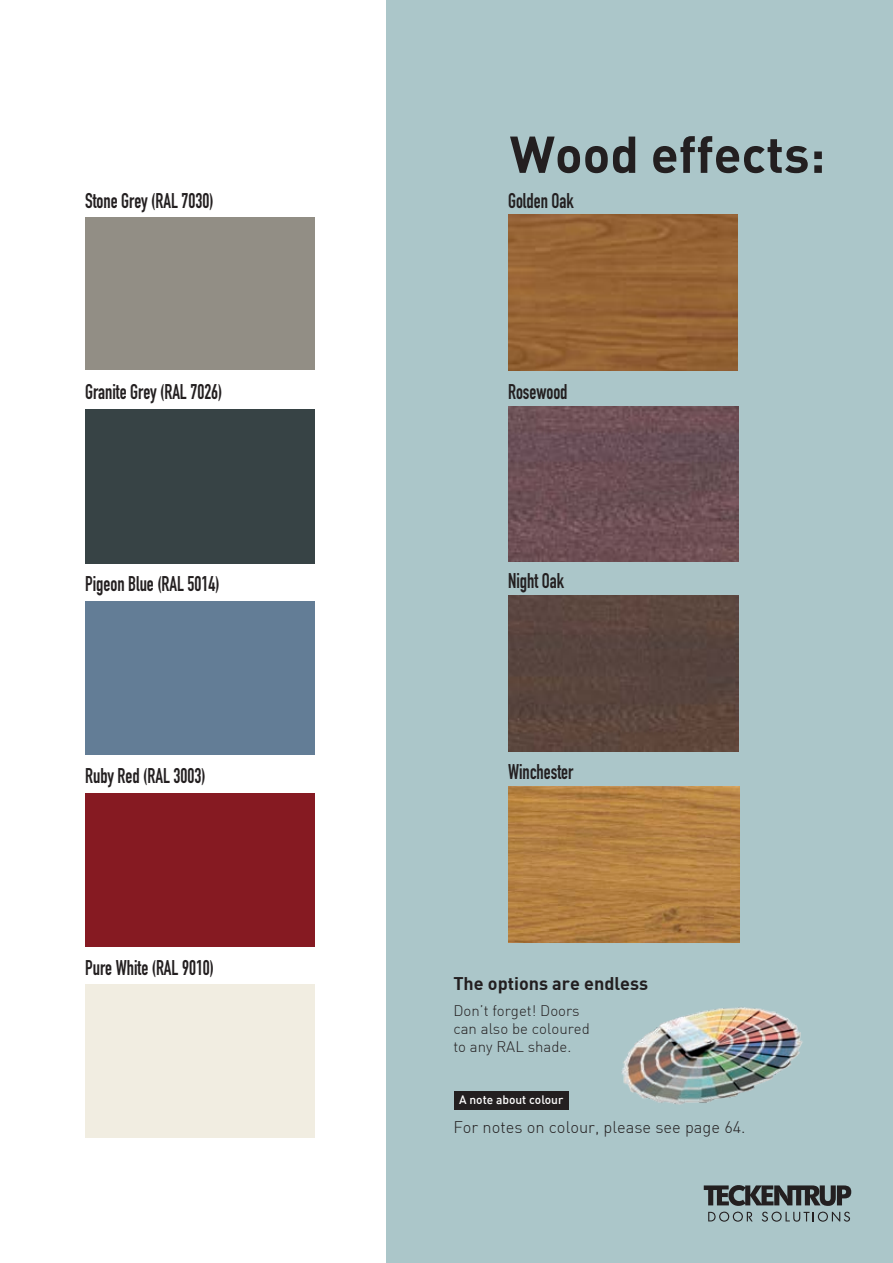
<style>
.page{position:relative;width:893px;height:1263px;background:#fff}
.page>*{position:absolute;margin:0;border:0;box-sizing:border-box;transform-origin:0 0}
.t1{font:51px "DIN Bold";color:#231f20}
.t2{font:700 21px "DIN Condensed";color:#231f20;scale:.89 1}
.t3{font:18px "DIN Bold";color:#231f20}
.t4{font:300 16.5px "DIN";color:#231f20}
.t5{font:300 15px/18px "DIN";color:#231f20}
.t6{font:500 12px "DIN";color:#fff}
</style>
<div class="page">
<div style="left:387px;top:0;width:506px;height:1263px;background:#abc6c9"></div>
<img style="left:508px;top:215px;width:229px;height:155px">
<img style="left:508px;top:406px;width:230px;height:156px">
<img style="left:508px;top:595px;width:231px;height:156px">
<img style="left:508px;top:787px;width:231px;height:155px">
<div style="left:85px;top:409px;width:230px;height:154px;background:#374345"></div>
<div style="left:85px;top:218px;width:230px;height:152px;background:#928e85"></div>
<div style="left:85px;top:984px;width:230px;height:153px;background:#f1ede1"></div>
<div style="left:85px;top:793px;width:230px;height:153px;background:#861a22"></div>
<div style="left:85px;top:601px;width:230px;height:153px;background:#637d96"></div>
<div style="left:454px;top:1091px;width:114px;height:18px;background:#231f20"></div>
<img style="left:621px;top:1007px;width:182px;height:98px">
<svg style="left:704px;top:1185px;width:147px;height:37px"></svg>
<h1 class="t1" style="left:510px;top:121px;width:317px">Wood effects:</h1>
<p class="t2" style="left:85px;top:187px;width:146px">Stone Grey (RAL 7030)</p>
<p class="t2" style="left:508px;top:187px;width:75px">Golden Oak</p>
<p class="t2" style="left:85px;top:377px;width:156px">Granite Grey (RAL 7026)</p>
<p class="t2" style="left:508px;top:377px;width:68px">Rosewood</p>
<p class="t2" style="left:85px;top:570px;width:153px">Pigeon Blue (RAL 5014)</p>
<p class="t2" style="left:508px;top:567px;width:64px">Night Oak</p>
<p class="t2" style="left:85px;top:761px;width:137px">Ruby Red (RAL 3003)</p>
<p class="t2" style="left:508px;top:758px;width:75px">Winchester</p>
<p class="t2" style="left:85px;top:953px;width:146px">Pure White (RAL 9010)</p>
<p class="t3" style="left:453px;top:971px;width:196px">The options are endless</p>
<p class="t5" style="left:453px;top:1002px;width:138px">Don’t forget! Doors can also be coloured to any RAL shade.</p>
<p class="t6" style="left:459px;top:1091px;width:106px">A note about colour</p>
<p class="t4" style="left:453px;top:1117px;width:294px">For notes on colour, please see page 64.</p>
</div>
